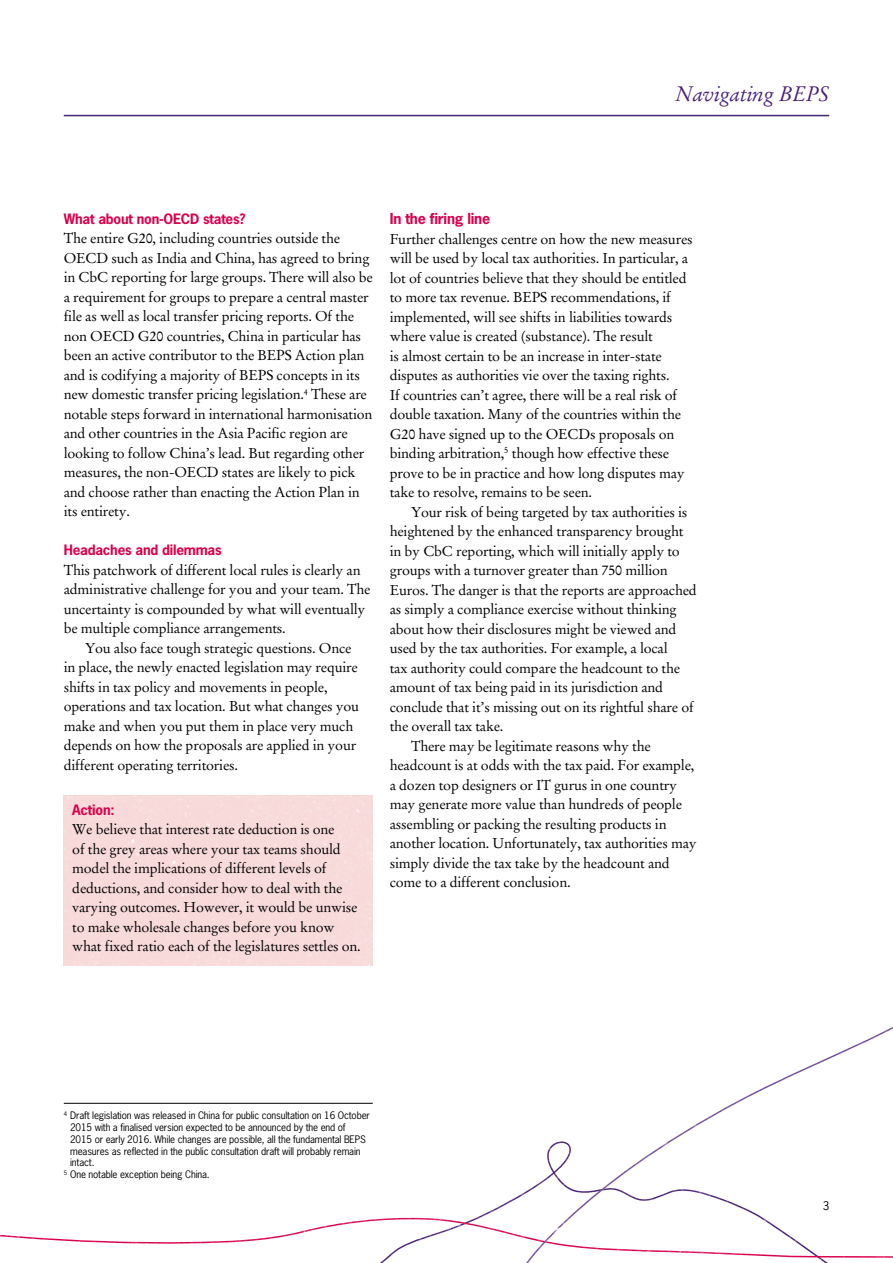
<style>
.page{position:relative;width:893px;height:1263px;background:#fff}
.page>*{position:absolute;margin:0;border:0;box-sizing:border-box;transform-origin:0 0}
.t1{font:italic 21px "Stempel Garamond";letter-spacing:-.015em;color:#4a2278}
.t2{font:14.25px/19.5px "Stempel Garamond";letter-spacing:-.015em;color:#000}
.t3{font:700 14.25px "News Gothic";letter-spacing:-.015em;color:#da004c}
.t4{font:700 13.5px "News Gothic";letter-spacing:-.015em;color:#da004c}
.t5{font:11.25px "News Gothic";color:#000}
.t6{font:9.75px "News Gothic";letter-spacing:-.015em;color:#000}
</style>
<div class="page">
<img style="left:1px;top:114px;width:892px;height:1149px">
<hr style="left:64px;top:115px;width:765px;height:1px;background:#4a2278">
<hr style="left:64px;top:1103px;width:309px;height:1px;background:#000">
<h1 class="t1" style="left:675px;top:81px;width:155px">Navigating BEPS</h1>
<p class="t4" style="left:64px;top:210px;width:183px">What about non-OECD states?</p>
<p class="t2" style="left:64px;top:229px;width:310px">The entire G20, including countries outside the OECD such as India and China, has agreed to bring in CbC reporting for large groups. There will also be a requirement for groups to prepare a central master file as well as local transfer pricing reports. Of the non OECD G20 countries, China in particular has been an active contributor to the BEPS Action plan and is codifying a majority of BEPS concepts in its new domestic transfer pricing legislation.<sup>4</sup> These are notable steps forward in international harmonisation and other countries in the Asia Pacific region are looking to follow China’s lead. But regarding other measures, the non-OECD states are likely to pick and choose rather than enacting the Action Plan in its entirety.</p>
<p class="t4" style="left:64px;top:541px;width:159px">Headaches and dilemmas</p>
<p class="t2" style="left:64px;top:560px;width:308px">This patchwork of different local rules is clearly an administrative challenge for you and your team. The uncertainty is compounded by what will eventually be multiple compliance arrangements.</p>
<p class="t2" style="left:64px;top:638px;width:297px;text-indent:21px">You also face tough strategic questions. Once in place, the newly enacted legislation may require shifts in tax policy and movements in people, operations and tax location. But what changes you make and when you put them in place very much depends on how the proposals are applied in your different operating territories.</p>
<p class="t4" style="left:72px;top:801px;width:44px">Action:</p>
<p class="t2" style="left:72px;top:820px;width:290px">We believe that interest rate deduction is one<br>of the grey areas where your tax teams should model the implications of different levels of deductions, and consider how to deal with the varying outcomes. However, it would be unwise to make wholesale changes before you know what fixed ratio each of the legislatures settles on.</p>
<p class="t3" style="left:390px;top:209px;width:102px">In the firing line</p>
<p class="t2" style="left:390px;top:229px;width:304px">Further challenges centre on how the new measures will be used by local tax authorities. In particular, a lot of countries believe that they should be entitled to more tax revenue. BEPS recommendations, if implemented, will see shifts in liabilities towards where value is created (substance). The result<br>is almost certain to be an increase in inter-state disputes as authorities vie over the taxing rights.<br>If countries can’t agree, there will be a real risk of double taxation. Many of the countries within the G20 have signed up to the OECDs proposals on binding arbitration,<sup>5</sup> though how effective these prove to be in practice and how long disputes may take to resolve, remains to be seen.</p>
<p class="t2" style="left:411px;top:502px;width:278px">Your risk of being targeted by tax authorities is</p>
<p class="t2" style="left:390px;top:522px;width:295px">heightened by the enhanced transparency brought</p>
<p class="t2" style="left:390px;top:541px;width:292px">in by CbC reporting, which will initially apply to</p>
<p class="t2" style="left:390px;top:560px;width:279px">groups with a turnover greater than 750 million</p>
<p class="t2" style="left:390px;top:580px;width:308px">Euros. The danger is that the reports are approached</p>
<p class="t2" style="left:390px;top:599px;width:288px">as simply a compliance exercise without thinking</p>
<p class="t2" style="left:390px;top:619px;width:288px">about how their disclosures might be viewed and</p>
<p class="t2" style="left:390px;top:638px;width:279px">used by the tax authorities. For example, a local</p>
<p class="t2" style="left:390px;top:658px;width:292px">tax authority could compare the headcount to the</p>
<p class="t2" style="left:390px;top:677px;width:275px">amount of tax being paid in its jurisdiction and</p>
<p class="t2" style="left:390px;top:697px;width:305px">conclude that it’s missing out on its rightful share of</p>
<p class="t2" style="left:390px;top:716px;width:115px">the overall tax take.</p>
<p class="t2" style="left:411px;top:736px;width:241px">There may be legitimate reasons why the</p>
<p class="t2" style="left:390px;top:755px;width:306px">headcount is at odds with the tax paid. For example,</p>
<p class="t2" style="left:390px;top:775px;width:289px">a dozen top designers or IT gurus in one country</p>
<p class="t2" style="left:390px;top:794px;width:294px">may generate more value than hundreds of people</p>
<p class="t2" style="left:390px;top:814px;width:278px">assembling or packing the resulting products in</p>
<p class="t2" style="left:390px;top:833px;width:308px">another location. Unfortunately, tax authorities may</p>
<p class="t2" style="left:390px;top:853px;width:281px">simply divide the tax take by the headcount and</p>
<p class="t2" style="left:390px;top:872px;width:182px">come to a different conclusion.</p>
<p class="t6" style="left:64px;top:1109px;width:308px"><sup>4</sup> Draft legislation was released in China for public consultation on 16 October</p>
<p class="t6" style="left:70px;top:1121px;width:277px">2015 with a finalised version expected to be announced by the end of</p>
<p class="t6" style="left:70px;top:1133px;width:297px">2015 or early 2016. While changes are possible, all the fundamental BEPS</p>
<p class="t6" style="left:70px;top:1144px;width:292px">measures as reflected in the public consultation draft will probably remain</p>
<p class="t6" style="left:70px;top:1156px;width:26px">intact.</p>
<p class="t6" style="left:64px;top:1168px;width:147px"><sup>5</sup> One notable exception being China.</p>
<p class="t5" style="left:823px;top:1199px;width:8px">3</p>
</div>
